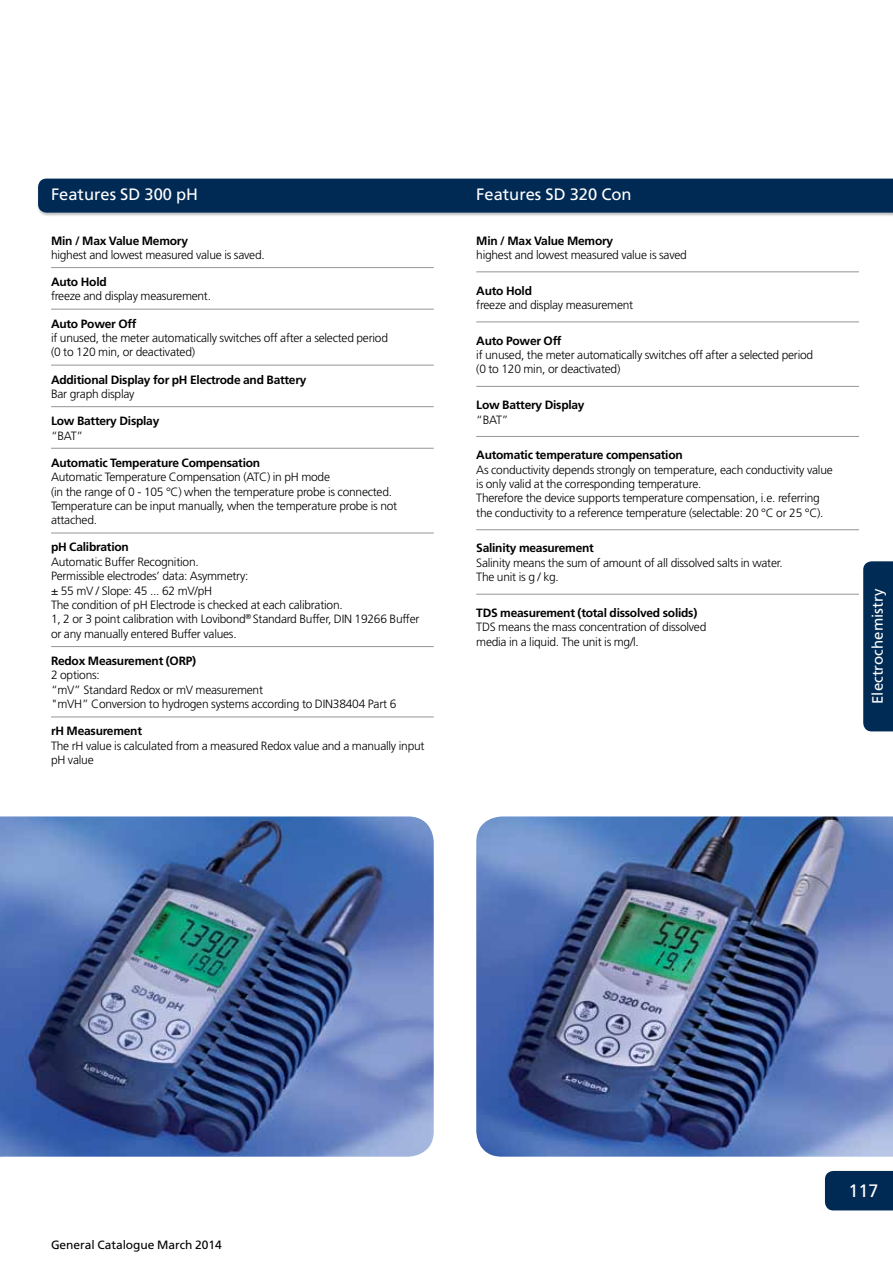
<style>
.page{position:relative;width:893px;height:1263px;background:#fff}
.page>*{position:absolute;margin:0;border:0;box-sizing:border-box;transform-origin:0 0}
.t1{font:18px "Frutiger LT";color:#fff}
.t2{font:16.5px "Frutiger LT";color:#fff}
.t3{font:15px "Frutiger LT";color:#fff}
.t4{font:300 12px/14.4px "Frutiger LT";letter-spacing:-.02em;color:#000}
.t5{font:700 12px "Frutiger LT";letter-spacing:-.02em;color:#000}
.t6{font:12px "Frutiger LT";letter-spacing:-.005em;color:#000}
</style>
<div class="page">
<div style="left:825px;top:1171px;width:68px;height:39px;background:#002a54"></div>
<div style="left:863px;top:561px;width:30px;height:170px;background:#002b55"></div>
<div style="left:38px;top:179px;width:855px;height:34px;background:#002a54"></div>
<hr style="left:51px;top:267px;width:383px;height:1px;background:#939598">
<hr style="left:51px;top:309px;width:383px;height:1px;background:#939598">
<hr style="left:51px;top:365px;width:383px;height:1px;background:#939598">
<hr style="left:51px;top:406px;width:383px;height:1px;background:#939598">
<hr style="left:51px;top:448px;width:383px;height:1px;background:#939598">
<hr style="left:51px;top:533px;width:383px;height:1px;background:#939598">
<hr style="left:51px;top:646px;width:383px;height:1px;background:#939598">
<hr style="left:51px;top:717px;width:383px;height:1px;background:#939598">
<hr style="left:476px;top:272px;width:383px;height:1px;background:#939598">
<hr style="left:476px;top:322px;width:383px;height:1px;background:#939598">
<hr style="left:476px;top:386px;width:383px;height:1px;background:#939598">
<hr style="left:476px;top:436px;width:383px;height:1px;background:#939598">
<hr style="left:476px;top:529px;width:383px;height:1px;background:#939598">
<hr style="left:476px;top:594px;width:383px;height:1px;background:#939598">
<img style="left:0;top:816px;width:434px;height:341px">
<img style="left:476px;top:816px;width:417px;height:341px">
<h2 class="t2" style="left:51px;top:185px;width:149px">Features sD 300 pH</h2>
<p class="t5" style="left:51px;top:233px;width:138px">Min / Max Value Memory</p>
<p class="t4" style="left:51px;top:248px;width:215px">highest and lowest measured value is saved.</p>
<p class="t5" style="left:51px;top:275px;width:57px">Auto Hold</p>
<p class="t4" style="left:51px;top:289px;width:162px">freeze and display measurement.</p>
<p class="t5" style="left:51px;top:316px;width:87px">Auto Power Off</p>
<p class="t4" style="left:51px;top:331px;width:338px">if unused, the meter automatically switches off after a selected period (0 to 120 min, or deactivated)</p>
<p class="t5" style="left:51px;top:372px;width:257px">Additional Display for pH Electrode and Battery</p>
<p class="t4" style="left:51px;top:387px;width:85px">Bar graph display</p>
<p class="t5" style="left:51px;top:414px;width:110px">Low Battery Display</p>
<p class="t4" style="left:51px;top:428px;width:34px">“BAT”</p>
<p class="t5" style="left:51px;top:455px;width:211px">Automatic Temperature Compensation</p>
<p class="t4" style="left:51px;top:470px;width:348px">Automatic Temperature Compensation (ATC) in pH mode<br>(in the range of 0 - 105 °C) when the temperature probe is connected.<br>Temperature can be input manually, when the temperature probe is not attached.</p>
<p class="t5" style="left:51px;top:540px;width:79px">pH Calibration</p>
<p class="t4" style="left:51px;top:555px;width:370px">Automatic Buffer Recognition.<br>Permissible electrodes’ data: Asymmetry:<br>± 55 mV / Slope: 45 ... 62 mV/pH<br>The condition of pH Electrode is checked at each calibration.<br>1, 2 or 3 point calibration with Lovibond<sup>®</sup> Standard Buffer, DIN 19266 Buffer or any manually entered Buffer values.</p>
<p class="t5" style="left:51px;top:654px;width:147px">Redox Measurement (ORP)</p>
<p class="t4" style="left:51px;top:668px;width:347px">2 options:<br>“mV” Standard Redox or mV measurement<br>"mVH” Conversion to hydrogen systems according to DIN38404 Part 6</p>
<p class="t5" style="left:51px;top:724px;width:93px">rH Measurement</p>
<p class="t4" style="left:51px;top:739px;width:375px">The rH value is calculated from a measured Redox value and a manually input pH value</p>
<h2 class="t2" style="left:476px;top:185px;width:157px">Features sD 320 Con</h2>
<p class="t5" style="left:476px;top:233px;width:138px">Min / Max Value Memory</p>
<p class="t4" style="left:476px;top:248px;width:212px">highest and lowest measured value is saved</p>
<p class="t5" style="left:476px;top:283px;width:57px">Auto Hold</p>
<p class="t4" style="left:476px;top:298px;width:158px">freeze and display measurement</p>
<p class="t5" style="left:476px;top:333px;width:87px">Auto Power Off</p>
<p class="t4" style="left:476px;top:348px;width:338px">if unused, the meter automatically switches off after a selected period (0 to 120 min, or deactivated)</p>
<p class="t5" style="left:476px;top:398px;width:110px">Low Battery Display</p>
<p class="t4" style="left:476px;top:412px;width:34px">“BAT”</p>
<p class="t5" style="left:476px;top:448px;width:208px">Automatic temperature compensation</p>
<p class="t4" style="left:476px;top:462px;width:358px">As conductivity depends strongly on temperature, each conductivity value is only valid at the corresponding temperature.<br>Therefore the device supports temperature compensation, i.e. referring the conductivity to a reference temperature (selectable: 20 °C or 25 °C).</p>
<p class="t5" style="left:476px;top:541px;width:119px">Salinity measurement</p>
<p class="t4" style="left:476px;top:556px;width:308px">Salinity means the sum of amount of all dissolved salts in water.<br>The unit is g / kg.</p>
<p class="t5" style="left:476px;top:606px;width:223px">TDS measurement (total dissolved solids)</p>
<p class="t4" style="left:476px;top:620px;width:232px">TDS means the mass concentration of dissolved media in a liquid. The unit is mg/l.</p>
<p class="t3" style="left:869px;top:704px;width:117px;rotate:-90deg">Electrochemistry</p>
<p class="t6" style="left:51px;top:1238px;width:172px">General Catalogue March 2014</p>
<h1 class="t1" style="left:848px;top:1180px;width:32px">117</h1>
</div>
